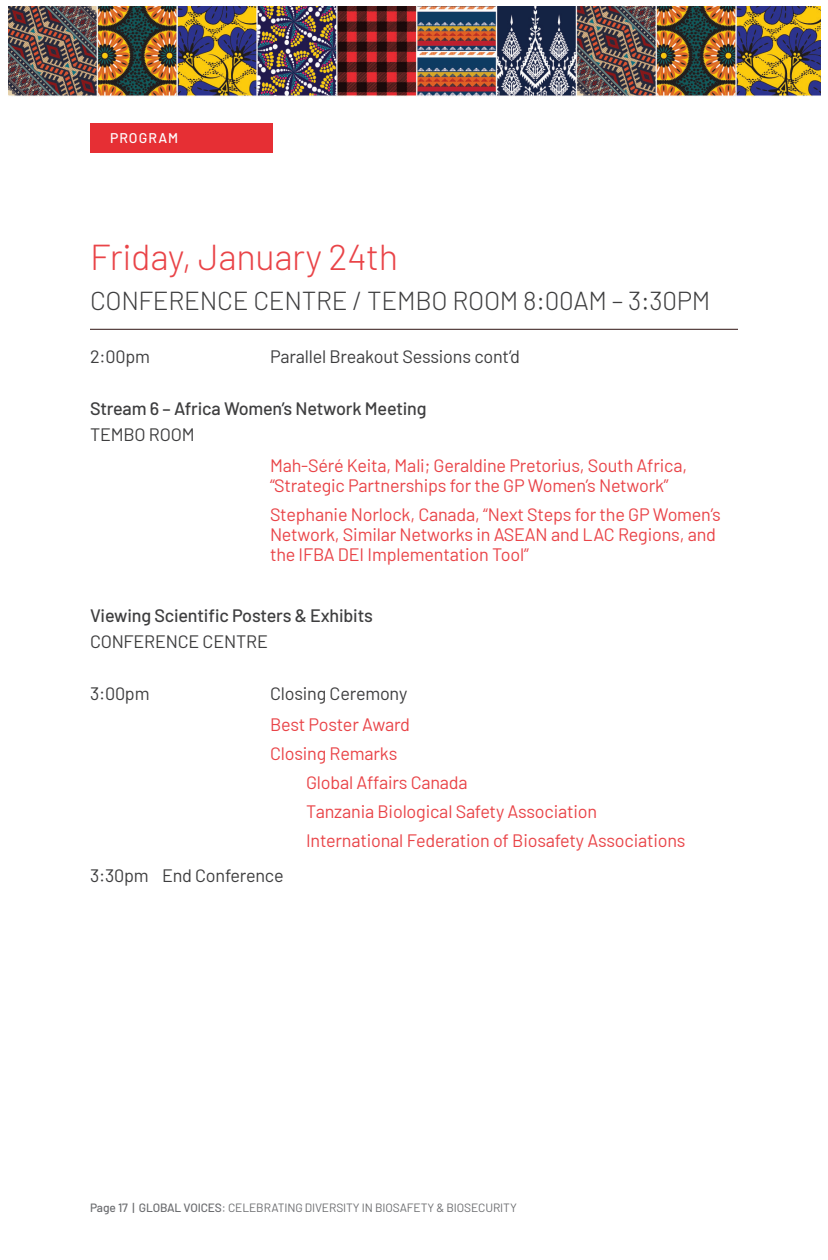
<style>
.page{position:relative;width:828px;height:1260px;background:#fff}
.page>*{position:absolute;margin:0;border:0;box-sizing:border-box;transform-origin:0 0}
.PROGRAM_-_DATE{font:300 36px "Barlow";letter-spacing:-.01em;color:#e94448}
.PROGRAM_-_ROOM{font:300 26px "Barlow";letter-spacing:-.01em;color:#3e3e3f}
.PROGRAM_-_INDENT_RED{font:18px/20px "Barlow";letter-spacing:-.01em;color:#e94448}
.BODY{font:18px "Barlow";letter-spacing:-.01em;color:#3e3e3f}
.PROGRAM_-_SUB{font:500 18px "Barlow";letter-spacing:-.01em;color:#3e3e3f}
.BODY-2{font:500 14px "Barlow";letter-spacing:.075em;color:#fff}
.BODY-3{font:12px "Barlow";letter-spacing:-.01em;color:#6c6d70}
.s1{font-weight:500}
</style>
<div class="page">
<img style="left:8px;top:6px;width:812px;height:91px">
<hr style="left:90px;top:329px;width:648px;height:1px;background:#2f1312">
<div style="left:90px;top:123px;width:182px;height:30px;background:#e62f34"></div>
<p class="BODY-2" style="left:110px;top:128px;width:70px">PROGRAM</p>
<p class="PROGRAM_-_DATE" style="left:90px;top:231px;width:310px">Friday, January 24th</p>
<p class="PROGRAM_-_ROOM" style="left:90px;top:282px;width:622px">CONFERENCE CENTRE / TEMBO ROOM 8:00AM – 3:30PM</p>
<p class="BODY" style="left:90px;top:343px;width:62px">2:00pm</p>
<p class="BODY" style="left:270px;top:343px;width:251px">Parallel Breakout Sessions cont’d</p>
<p class="PROGRAM_-_SUB" style="left:90px;top:395px;width:338px">Stream 6 – Africa Women’s Network Meeting</p>
<p class="BODY" style="left:90px;top:421px;width:106px">TEMBO ROOM</p>
<p class="PROGRAM_-_INDENT_RED" style="left:270px;top:454px;width:419px">Mah-Séré Keita, Mali; Geraldine Pretorius, South Africa, “Strategic Partnerships for the GP Women’s Network”</p>
<p class="PROGRAM_-_INDENT_RED" style="left:270px;top:503px;width:452px">Stephanie Norlock, Canada, “Next Steps for the GP Women’s<br>Network, Similar Networks in ASEAN and LAC Regions, and the IFBA DEI Implementation Tool”</p>
<p class="PROGRAM_-_SUB" style="left:90px;top:602px;width:284px">Viewing Scientific Posters &amp; Exhibits</p>
<p class="BODY" style="left:90px;top:628px;width:179px">CONFERENCE CENTRE</p>
<p class="BODY" style="left:90px;top:680px;width:61px">3:00pm</p>
<p class="BODY" style="left:270px;top:680px;width:139px">Closing Ceremony</p>
<p class="PROGRAM_-_INDENT_RED" style="left:270px;top:713px;width:142px">Best Poster Award</p>
<p class="PROGRAM_-_INDENT_RED" style="left:270px;top:742px;width:129px">Closing Remarks</p>
<p class="PROGRAM_-_INDENT_RED" style="left:306px;top:771px;width:163px">Global Affairs Canada</p>
<p class="PROGRAM_-_INDENT_RED" style="left:306px;top:800px;width:293px">Tanzania Biological Safety Association</p>
<p class="PROGRAM_-_INDENT_RED" style="left:306px;top:829px;width:381px">International Federation of Biosafety Associations</p>
<p class="BODY" style="left:90px;top:862px;width:195px">3:30pm End Conference</p>
<p class="BODY-3" style="left:90px;top:1199px;width:428px"><span class="s1">Page 17 | GLOBAL VOICES</span>: CELEBRATING DIVERSITY IN BIOSAFETY &amp; BIOSECURITY</p>
</div>
